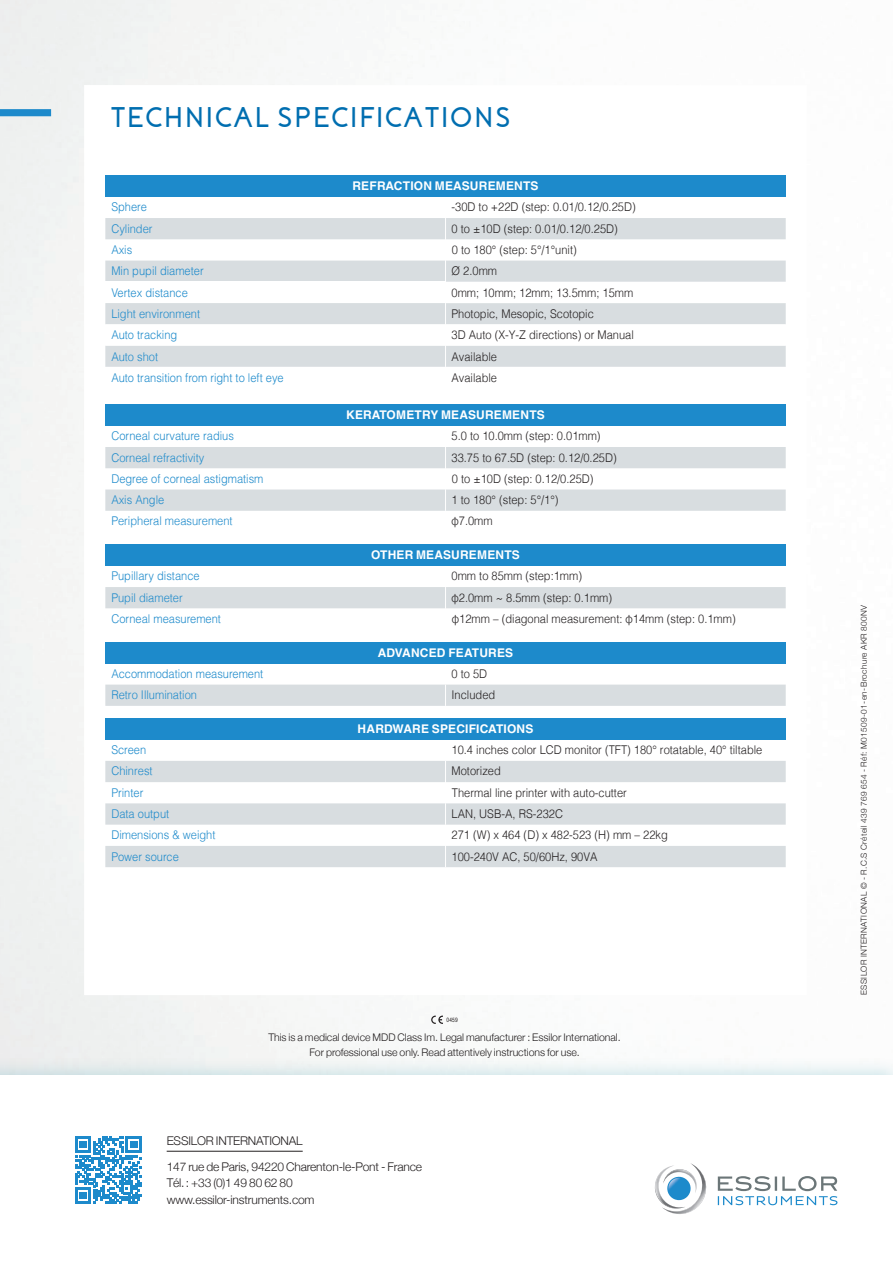
<style>
.page{position:relative;width:893px;height:1263px;background:#fff}
.page>*{position:absolute;margin:0;border:0;box-sizing:border-box;transform-origin:0 0}
.t1{font:700 28.5px "Coves";letter-spacing:.07em;color:#006eb0}
.Default{font:300 12px "Helvetica";color:#231f20;scale:.92 1}
.Default-2{font:300 12px "Helvetica LT Std";color:#1d8acb;scale:.92 1}
.Default-3{font:300 12px "Helvetica";color:#1d8acb;scale:.92 1}
.t2{font:300 12px/25.5px "Helvetica Neue";letter-spacing:-.015em;color:#231f20}
.t3{font:700 12px "Helvetica LT Std";letter-spacing:.015em;color:#fff}
.Tbx_body_Filet_blanc{font:300 12px "Helvetica LT Std";color:#1d8acb;scale:.92 1}
.t4{font:300 10.5px "Helvetica Neue";letter-spacing:-.005em;color:#231f20}
.t5{font:300 8.25px "Helvetica Neue";letter-spacing:.045em;color:#231f20}
.t6{font:6px "Arial Narrow";color:#231f20}
</style>
<div class="page">
<svg style="left:105px;top:175px;width:681px;height:693px"></svg>
<div style="left:0;top:109px;width:51px;height:7px;background:#1d8acb"></div>
<svg style="left:431px;top:1015px;width:12px;height:9px"></svg>
<div style="left:105px;top:718px;width:681px;height:22px;background:#1d8acb"></div>
<svg style="left:105px;top:761px;width:681px;height:106px;fill:#d8dde0"></svg>
<svg style="left:445px;top:761px;width:1px;height:106px"></svg>
<div style="left:105px;top:544px;width:681px;height:22px;background:#1d8acb"></div>
<svg style="left:105px;top:587px;width:681px;height:43px"></svg>
<div style="left:105px;top:176px;width:681px;height:21px;background:#1d8acb"></div>
<svg style="left:105px;top:218px;width:681px;height:64px;fill:#d8dde0"></svg>
<svg style="left:105px;top:282px;width:681px;height:106px"></svg>
<svg style="left:445px;top:218px;width:1px;height:64px"></svg>
<svg style="left:445px;top:303px;width:1px;height:85px"></svg>
<div style="left:105px;top:642px;width:681px;height:21px;background:#1d8acb"></div>
<div style="left:105px;top:685px;width:681px;height:21px;background:#d8dde0"></div>
<div style="left:105px;top:404px;width:681px;height:22px;background:#1d8acb"></div>
<svg style="left:105px;top:447px;width:681px;height:85px"></svg>
<div style="left:0;top:1056px;width:893px;height:207px;background:#5aaebd;opacity:.4"></div>
<div style="left:0;top:1075px;width:893px;height:188px;background:#fff"></div>
<hr style="left:167px;top:1151px;width:136px;height:1px;background:#231f20">
<svg style="left:718px;top:1176px;width:119px;height:29px"></svg>
<svg style="left:655px;top:1163px;width:52px;height:51px"></svg>
<img style="left:664px;top:1170px;width:33px;height:22px">
<img style="left:667px;top:1178px;width:23px;height:21px">
<svg style="left:75px;top:1136px;width:67px;height:67px"></svg>
<p class="t1" style="left:111px;top:101px;width:401px">TECHNICAL SPECIFICATIONS</p>
<p class="t3" style="left:352px;top:179px;width:188px">REFRACTION MEASUREMENTS</p>
<p class="Default-2" style="left:111px;top:200px;width:40px">Sphere</p>
<p class="Default" style="left:452px;top:197px;width:202px">-30D to +22D (step: 0.01/0.12/0.25D)</p>
<p class="Default-3" style="left:111px;top:218px;width:46px">Cylinder</p>
<p class="Default" style="left:452px;top:218px;width:182px">0 to ±10D (step: 0.01/0.12/0.25D)</p>
<p class="Default-2" style="left:111px;top:242px;width:24px">Axis</p>
<p class="Default" style="left:452px;top:239px;width:137px">0 to 180° (step: 5°/1°unit)</p>
<p class="Default-2" style="left:111px;top:263px;width:102px">Min pupil diameter</p>
<p class="Default" style="left:452px;top:261px;width:51px">Ø 2.0mm</p>
<p class="Tbx_body_Filet_blanc" style="left:111px;top:285px;width:85px">Vertex distance</p>
<p class="Default" style="left:452px;top:282px;width:199px">0mm; 10mm; 12mm; 13.5mm; 15mm</p>
<p class="Default-3" style="left:111px;top:304px;width:98px">Light environment</p>
<p class="Default" style="left:452px;top:304px;width:156px">Photopic, Mesopic, Scotopic</p>
<p class="Default-2" style="left:111px;top:328px;width:73px">Auto tracking</p>
<p class="Default" style="left:452px;top:325px;width:200px">3D Auto (X-Y-Z directions) or Manual</p>
<p class="Default-3" style="left:111px;top:346px;width:52px">Auto shot</p>
<p class="Default" style="left:452px;top:346px;width:51px">Available</p>
<p class="Default-2" style="left:111px;top:370px;width:189px">Auto transition from right to left eye</p>
<p class="Default" style="left:452px;top:367px;width:51px">Available</p>
<p class="t3" style="left:346px;top:408px;width:200px">KERATOMETRY MEASUREMENTS</p>
<p class="Default-2" style="left:111px;top:429px;width:135px">Corneal curvature radius</p>
<p class="Default" style="left:452px;top:426px;width:164px">5.0 to 10.0mm (step: 0.01mm)</p>
<p class="Default-3" style="left:111px;top:447px;width:103px">Corneal refractivity</p>
<p class="Default" style="left:452px;top:447px;width:181px">33.75 to 67.5D (step: 0.12/0.25D)</p>
<p class="Default-2" style="left:111px;top:471px;width:167px">Degree of corneal astigmatism</p>
<p class="Default" style="left:452px;top:468px;width:155px">0 to ±10D (step: 0.12/0.25D)</p>
<p class="Default-2" style="left:111px;top:492px;width:59px">Axis Angle</p>
<p class="Default" style="left:452px;top:490px;width:118px">1 to 180° (step: 5°/1°)</p>
<p class="Default-3" style="left:111px;top:511px;width:133px">Peripheral measurement</p>
<p class="Default" style="left:452px;top:511px;width:46px">φ7.0mm</p>
<p class="t3" style="left:371px;top:548px;width:150px">OTHER MEASUREMENTS</p>
<p class="Default-2" style="left:111px;top:569px;width:97px">Pupillary distance</p>
<p class="Default" style="left:452px;top:566px;width:143px">0mm to 85mm (step:1mm)</p>
<p class="Default-3" style="left:111px;top:587px;width:79px">Pupil diameter</p>
<p class="Default" style="left:452px;top:587px;width:176px">φ2.0mm ~ 8.5mm (step: 0.1mm)</p>
<p class="Default-2" style="left:111px;top:611px;width:121px">Corneal measurement</p>
<p class="Default" style="left:452px;top:608px;width:310px">φ12mm – (diagonal measurement: φ14mm (step: 0.1mm)</p>
<p class="t3" style="left:378px;top:645px;width:137px">ADVANCED FEATURES</p>
<p class="Default-2" style="left:111px;top:666px;width:167px">Accommodation measurement</p>
<p class="Default" style="left:452px;top:663px;width:40px">0 to 5D</p>
<p class="Default-3" style="left:111px;top:685px;width:95px">Retro Illumination</p>
<p class="Default" style="left:452px;top:685px;width:49px">Included</p>
<p class="t3" style="left:358px;top:722px;width:177px">HARDWARE SPECIFICATIONS</p>
<p class="Default-2" style="left:111px;top:742px;width:39px">Screen</p>
<p class="Default" style="left:452px;top:740px;width:339px">10.4 inches color LCD monitor (TFT) 180° rotatable, 40° tiltable</p>
<p class="Default-3" style="left:111px;top:761px;width:46px">Chinrest</p>
<p class="Default" style="left:452px;top:761px;width:55px">Motorized</p>
<p class="Default-2" style="left:111px;top:785px;width:36px">Printer</p>
<p class="Default" style="left:452px;top:782px;width:192px">Thermal line printer with auto-cutter</p>
<p class="Default-2" style="left:111px;top:806px;width:64px">Data output</p>
<p class="Default" style="left:452px;top:803px;width:123px">LAN, USB-A, RS-232C</p>
<p class="Default-3" style="left:111px;top:825px;width:115px">Dimensions &amp; weight</p>
<p class="Default" style="left:452px;top:825px;width:237px">271 (W) x 464 (D) x 482-523 (H) mm – 22kg</p>
<p class="Default-2" style="left:111px;top:849px;width:75px">Power source</p>
<p class="Default" style="left:452px;top:846px;width:160px">100-240V AC, 50/60Hz, 90VA</p>
<p class="t6" style="left:447px;top:1015px;width:13px">0459</p>
<p class="t4" style="left:268px;top:1029px;width:354px">This is a medical device MDD Class Im. Legal manufacturer : Essilor International.</p>
<p class="t4" style="left:309px;top:1044px;width:272px">For professional use only. Read attentively instructions for use.</p>
<p class="t2" style="left:167px;top:1127px;width:257px">ESSILOR INTERNATIONAL<br>147 rue de Paris, 94220 Charenton-le-Pont - France</p>
<p class="t2" style="left:167px;top:1174px;width:149px;line-height:16.5px">Tél.: +33 (0)1 49 80 62 80 www.essilor-instruments.com</p>
<p class="t5" style="left:857px;top:995px;width:392px;rotate:-90deg">ESSILOR INTERNATIONAL © - R.C.S Créteil 439 769 654 - Réf: M01509-01-en-Brochure AKR 800NV</p>
</div>
